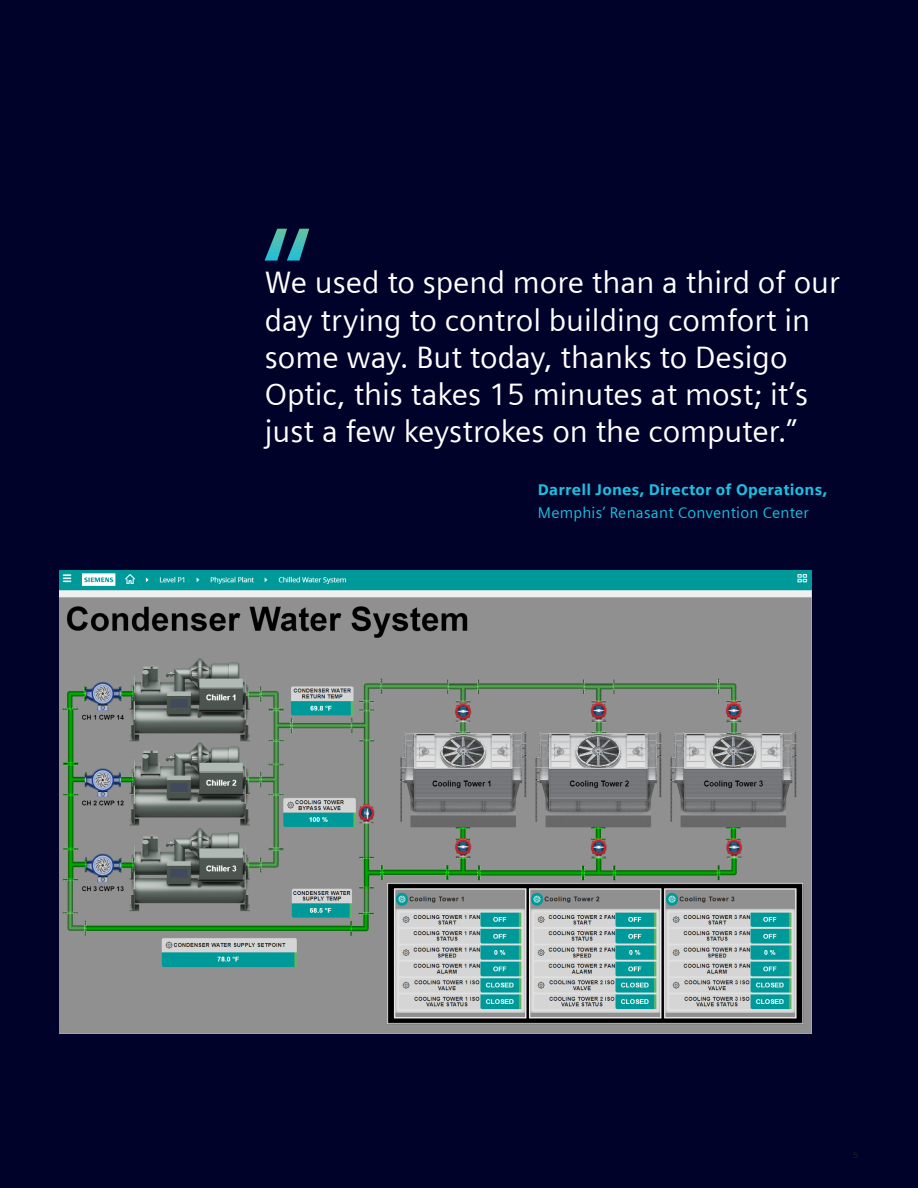
<style>
.page{position:relative;width:918px;height:1188px;background:#fff}
.page>*{position:absolute;margin:0;border:0;box-sizing:border-box;transform-origin:0 0}
._04__Subhead_Intro_I{font:31.05px/37.2px "Siemens Sans";color:#fff}
._04__Intro_Author_11{font:900 15.45px/22.5px "Siemens Sans";letter-spacing:.015em;color:#1cbfdf}
.t1{font:9px "Siemens Sans";color:#231f20}
.s1{font-weight:400}
</style>
<div class="page">
<div style="left:1px;top:0;width:917px;height:1188px;background:#00022a"></div>
<img style="left:60px;top:570px;width:751px;height:463px">
<svg style="left:265px;top:229px;width:44px;height:32px"></svg>
<p class="_04__Subhead_Intro_I" style="left:265px;top:264px;width:577px">We used to spend more than a third of our day trying to control building comfort in some way. But today, thanks to Desigo Optic, this takes 15 minutes at most; it’s just a few keystrokes on the computer.”</p>
<p class="_04__Intro_Author_11" style="left:538px;top:479px;width:291px">Darrell Jones, Director of Operations,<br><span class="s1">Memphis’ Renasant Convention Center</span></p>
<p class="t1" style="left:853px;top:1150px;width:7px">5</p>
</div>
